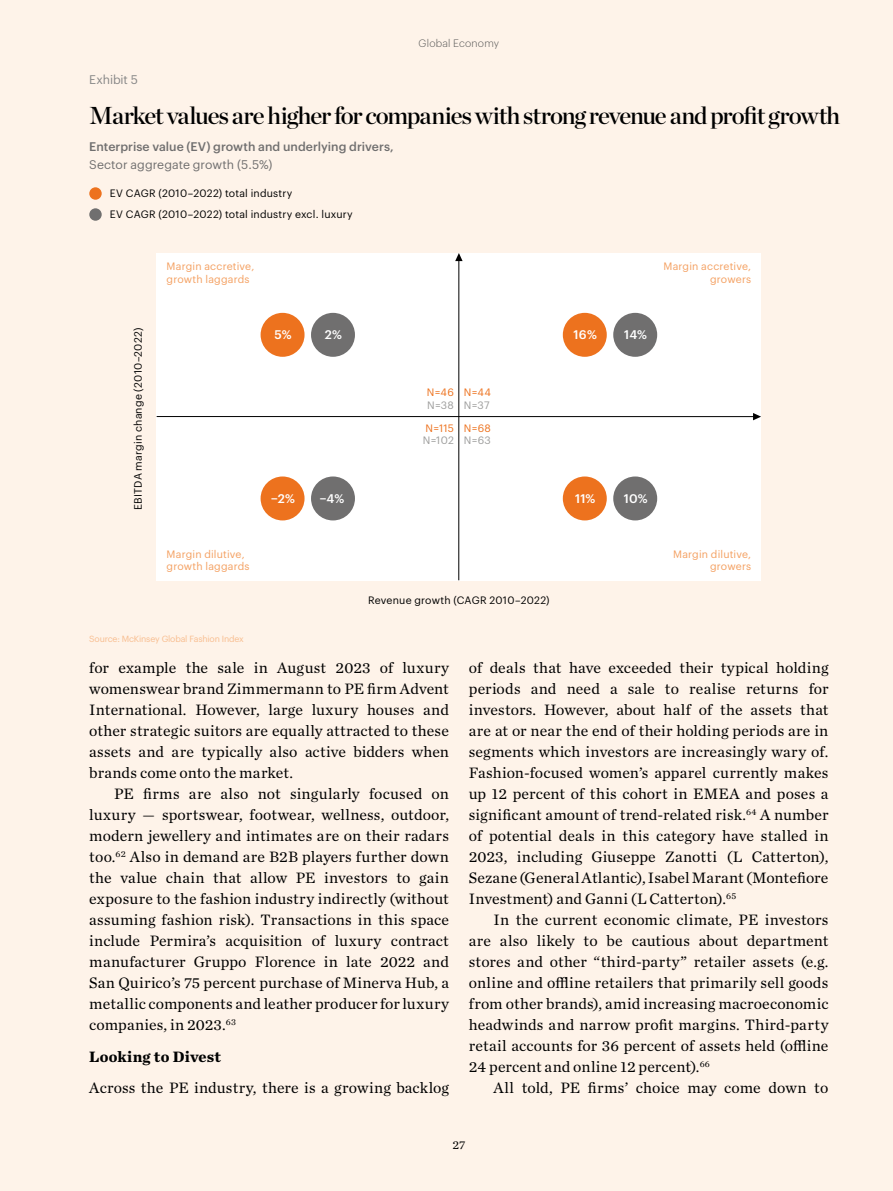
<style>
.page{position:relative;width:893px;height:1191px;background:#fef3e9}
.page>*{position:absolute;margin:0;border:0;box-sizing:border-box;transform-origin:0 0}
.t1{font:24.5px "Chronicle Display Semi";letter-spacing:-.045em;color:#000}
.t2{font:15.75px/21px "Chronicle Text G1";letter-spacing:.01em;color:#000;text-align:justify}
.t3{font:700 15.75px "Chronicle Text G1";letter-spacing:.01em;color:#000}
.t4{font:500 12.25px "Graphik";color:#706f6f}
.t5{font:12.25px "Graphik";letter-spacing:.005em;color:#706f6f}
.t6{font:500 12.25px "Graphik";color:#fff}
.t7{font:12.25px "Graphik";letter-spacing:-.01em;color:#878787}
.t8{font:12.25px "Chronicle Text G1";color:#000}
.t9{font:10.5px/21px "Graphik";letter-spacing:.02em;color:#000}
.t10{font:10.5px/12.6px "Graphik";letter-spacing:.015em;color:#f4a061}
.t11{font:10.5px "Graphik";color:#ed721e}
.t12{font:10.5px "Graphik";letter-spacing:.03em;color:#9d9d9c}
.t13{font:300 10.5px "Graphik";letter-spacing:.025em;color:#575756}
.t14{font:8.75px "Graphik";letter-spacing:-.02em;color:#f8bd8f}
</style>
<div class="page">
<div style="left:89px;top:187px;width:13px;height:13px;background:#ed721e;border-radius:50%"></div>
<div style="left:89px;top:208px;width:13px;height:13px;background:#706f6f;border-radius:50%"></div>
<div style="left:157px;top:253px;width:604px;height:327px;background:#fff"></div>
<hr style="left:157px;top:416px;width:598px;height:1px;background:#000">
<svg style="left:753px;top:413px;width:8px;height:7px"></svg>
<hr style="left:458px;top:259px;width:1px;height:321px;background:#000">
<svg style="left:455px;top:253px;width:8px;height:8px"></svg>
<div style="left:261px;top:313px;width:44px;height:44px;background:#ed721e;border-radius:50%"></div>
<div style="left:311px;top:313px;width:44px;height:44px;background:#706f6f;border-radius:50%"></div>
<div style="left:261px;top:476px;width:44px;height:44px;background:#ed721e;border-radius:50%"></div>
<div style="left:311px;top:476px;width:44px;height:44px;background:#706f6f;border-radius:50%"></div>
<div style="left:563px;top:313px;width:44px;height:44px;background:#ed721e;border-radius:50%"></div>
<div style="left:613px;top:313px;width:44px;height:44px;background:#706f6f;border-radius:50%"></div>
<div style="left:563px;top:476px;width:44px;height:44px;background:#ed721e;border-radius:50%"></div>
<div style="left:613px;top:476px;width:44px;height:44px;background:#706f6f;border-radius:50%"></div>
<p class="t13" style="left:419px;top:36px;width:82px">Global Economy</p>
<p class="t7" style="left:89px;top:71px;width:50px">Exhibit 5</p>
<h1 class="t1" style="left:89px;top:96px;width:752px">Market values are higher for companies with strong revenue and profit growth</h1>
<p class="t4" style="left:89px;top:137px;width:306px">Enterprise value (EV) growth and underlying drivers,</p>
<p class="t5" style="left:89px;top:155px;width:185px">Sector aggregate growth (5.5%)</p>
<p class="t9" style="left:110px;top:182px;width:244px">EV CAGR (2010–2022) total industry<br>EV CAGR (2010–2022) total industry excl. luxury</p>
<p class="t10" style="left:167px;top:259px;width:89px">Margin accretive, growth laggards</p>
<p class="t10" style="left:663px;top:259px;width:89px;text-align:right">Margin accretive, growers</p>
<p class="t9" style="left:127px;top:510px;width:184px;rotate:-90deg">EBITDA margin change (2010–2022)</p>
<p class="t6" style="left:274px;top:325px;width:19px">5%</p>
<p class="t6" style="left:325px;top:325px;width:19px">2%</p>
<p class="t6" style="left:271px;top:489px;width:25px">−2%</p>
<p class="t6" style="left:320px;top:489px;width:26px">−4%</p>
<p class="t11" style="left:427px;top:384px;width:28px">N=46</p>
<p class="t12" style="left:427px;top:397px;width:28px">N=38</p>
<p class="t11" style="left:426px;top:420px;width:30px">N=115</p>
<p class="t12" style="left:423px;top:433px;width:33px">N=102</p>
<p class="t11" style="left:464px;top:384px;width:29px">N=44</p>
<p class="t12" style="left:464px;top:397px;width:27px">N=37</p>
<p class="t11" style="left:464px;top:420px;width:29px">N=68</p>
<p class="t12" style="left:464px;top:433px;width:29px">N=63</p>
<p class="t6" style="left:574px;top:325px;width:25px">16%</p>
<p class="t6" style="left:624px;top:325px;width:24px">14%</p>
<p class="t6" style="left:575px;top:489px;width:22px">11%</p>
<p class="t6" style="left:624px;top:489px;width:25px">10%</p>
<p class="t10" style="left:167px;top:547px;width:85px">Margin dilutive, growth laggards</p>
<p class="t10" style="left:673px;top:547px;width:80px;text-align:right">Margin dilutive, growers</p>
<p class="t9" style="left:368px;top:588px;width:183px">Revenue growth (CAGR 2010–2022)</p>
<p class="t14" style="left:89px;top:632px;width:156px">Source: McKinsey Global Fashion Index</p>
<p class="t2" style="left:89px;top:656px;width:361px">for example the sale in August 2023 of luxury womenswear brand Zimmermann to PE firm Advent International. However, large luxury houses and other strategic suitors are equally attracted to these assets and are typically also active bidders when brands come onto the market.</p>
<p class="t2" style="left:89px;top:782px;width:361px;text-indent:25px">PE firms are also not singularly focused on luxury — sportswear, footwear, wellness, outdoor, modern jewellery and intimates are on their radars too.<sup>62</sup> Also in demand are B2B players further down the value chain that allow PE investors to gain exposure to the fashion industry indirectly (without assuming fashion risk). Transactions in this space include Permira’s acquisition of luxury contract manufacturer Gruppo Florence in late 2022 and San Quirico’s 75 percent purchase of Minerva Hub, a metallic components and leather producer for luxury companies, in 2023.<sup>63</sup></p>
<p class="t3" style="left:89px;top:1043px;width:133px">Looking to Divest</p>
<p class="t2" style="left:89px;top:1076px;width:361px">Across the PE industry, there is a growing backlog</p>
<p class="t2" style="left:469px;top:656px;width:361px">of deals that have exceeded their typical holding periods and need a sale to realise returns for investors. However, about half of the assets that are at or near the end of their holding periods are in segments which investors are increasingly wary of.<br>Fashion-focused women’s apparel currently makes up 12 percent of this cohort in EMEA and poses a significant amount of trend-related risk.<sup>64</sup> A number of potential deals in this category have stalled in 2023, including Giuseppe Zanotti (L Catterton), Sezane (General Atlantic), Isabel Marant (Montefiore Investment) and Ganni (L Catterton).<sup>65</sup></p>
<p class="t2" style="left:469px;top:908px;width:361px;text-indent:25px">In the current economic climate, PE investors are also likely to be cautious about department stores and other “third-party” retailer assets (e.g. online and offline retailers that primarily sell goods from other brands), amid increasing macroeconomic headwinds and narrow profit margins. Third-party retail accounts for 36 percent of assets held (offline 24 percent and online 12 percent).<sup>66</sup></p>
<p class="t2" style="left:494px;top:1076px;width:336px">All told, PE firms’ choice may come down to</p>
<p class="t8" style="left:452px;top:1135px;width:14px">27</p>
</div>
